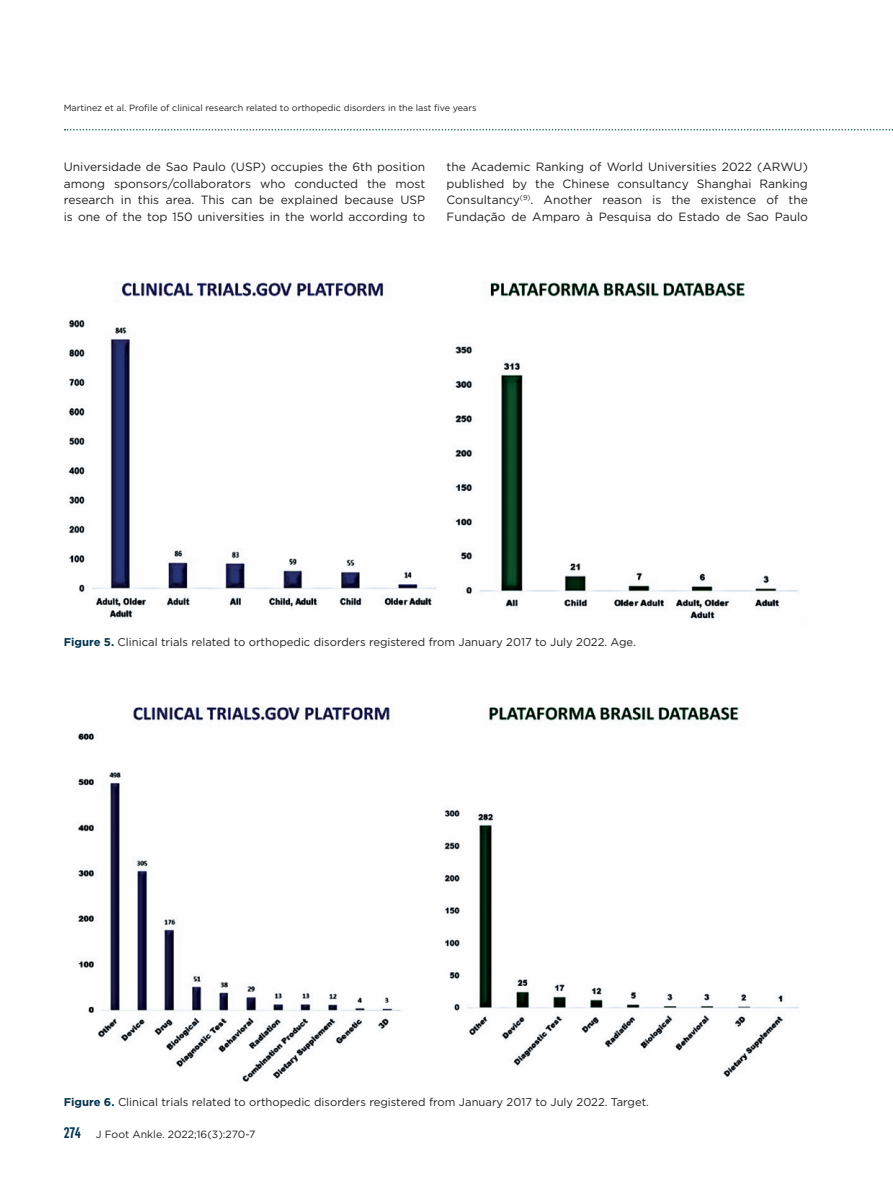
<style>
.page{position:relative;width:893px;height:1191px;background:#fff}
.page>*{position:absolute;margin:0;border:0;box-sizing:border-box;transform-origin:0 0}
.t1{font:12px/16.5px "Gotham";color:#231f20;text-align:justify}
.t2{font:11.25px "Gotham";color:#231f20}
.t3{font:10.5px "Gotham";color:#231f20}
.t4{font:9px "Gotham";color:#231f20}
.s1{font-weight:700;color:#01344e}
.s2{font-family:"Flama Cond";font-weight:600;font-size:15px;color:#01344e}
</style>
<div class="page">
<svg style="left:65px;top:129px;width:828px;height:1px"></svg>
<img style="left:68px;top:282px;width:730px;height:337px">
<img style="left:78px;top:706px;width:721px;height:376px">
<p class="t4" style="left:64px;top:102px;width:414px">Martinez et al. Profile of clinical research related to orthopedic disorders in the last five years</p>
<p class="t1" style="left:64px;top:158px;width:363px">Universidade de Sao Paulo (USP) occupies the 6th position among sponsors/collaborators who conducted the most research in this area. This can be explained because USP is one of the top 150 universities in the world according to</p>
<p class="t1" style="left:446px;top:158px;width:363px">the Academic Ranking of World Universities 2022 (ARWU) published by the Chinese consultancy Shanghai Ranking Consultancy<sup>(9)</sup>. Another reason is the existence of the Fundação de Amparo à Pesquisa do Estado de Sao Paulo</p>
<p class="t2" style="left:64px;top:635px;width:574px"><span class="s1">Figure 5.</span> Clinical trials related to orthopedic disorders registered from January 2017 to July 2022. Age.</p>
<p class="t2" style="left:64px;top:1094px;width:587px"><span class="s1">Figure 6.</span> Clinical trials related to orthopedic disorders registered from January 2017 to July 2022. Target.</p>
<p class="t3" style="left:64px;top:1127px;width:193px"><span class="s2">274</span> J Foot Ankle. 2022;16(3):270-7</p>
</div>
